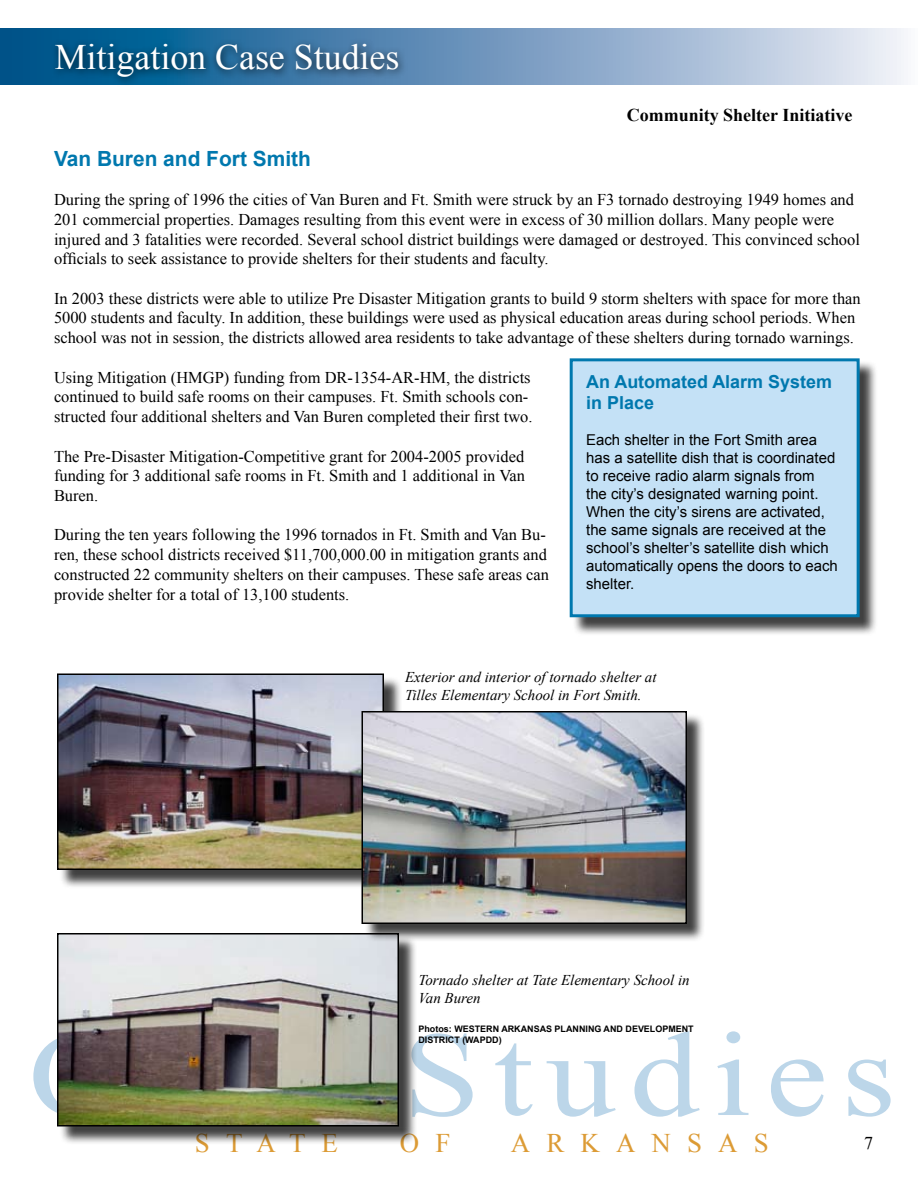
<style>
.page{position:relative;width:918px;height:1188px;background:#fff}
.page>*{position:absolute;margin:0;border:0;box-sizing:border-box;transform-origin:0 0}
.t1{font:120.45px "Times New Roman";letter-spacing:.1em;color:#bcd6e9;scale:1.15 1}
.t2{font:35.85px "Times New Roman";color:#fff}
.t3{font:26.85px "Times New Roman";letter-spacing:.6em;color:#dc9b35}
.t4{font:700 20.85px "Arial";color:#0078ae}
.t5{font:700 18px/21.5px "Arial";color:#0078ae}
.t6{font:700 18px "Times New Roman";color:#000}
.t7{font:18px "Times New Roman";color:#000}
.t8{font:16.5px/19.8px "Times New Roman";color:#000}
.t9{font:15px/18px "Arial";color:#000}
.t10{font:italic 15px/18px "Times New Roman";color:#000}
.t11{font:700 9px/10.8px "Arial";color:#000}
</style>
<div class="page">
<svg style="left:1px;top:29px;width:903px;height:56px;background:#5187b0"></svg>
<div style="left:49px;top:38px;width:869px;height:78px;background:#000;opacity:.75"></div>
<div style="left:572px;top:361px;width:320px;height:281px;background:#000;opacity:.75"></div>
<div style="left:571px;top:360px;width:287px;height:256px;background:#c4e1f6"></div>
<div style="left:570px;top:358px;width:290px;height:259px;border:3px solid #0078ae"></div>
<div style="left:59px;top:935px;width:365px;height:216px;background:#000;opacity:.75"></div>
<img style="left:59px;top:935px;width:338px;height:189px">
<div style="left:57px;top:933px;width:342px;height:193px;border:1px solid #000"></div>
<div style="left:59px;top:676px;width:350px;height:219px;background:#000;opacity:.75"></div>
<img style="left:59px;top:675px;width:323px;height:193px">
<div style="left:57px;top:673px;width:327px;height:197px;border:1px solid #000"></div>
<div style="left:364px;top:713px;width:348px;height:236px;background:#000;opacity:.75"></div>
<img style="left:364px;top:713px;width:321px;height:209px">
<div style="left:362px;top:711px;width:325px;height:213px;border:1px solid #000"></div>
<h2 class="t2" style="left:55px;top:33px;width:346px">Mitigation Case Studies</h2>
<p class="t6" style="left:627px;top:103px;width:227px">Community Shelter Initiative</p>
<p class="t4" style="left:54px;top:145px;width:258px">Van Buren and Fort Smith</p>
<p class="t8" style="left:54px;top:189px;width:807px">During the spring of 1996 the cities of Van Buren and Ft. Smith were struck by an F3 tornado destroying 1949 homes and 201 commercial properties. Damages resulting from this event were in excess of 30 million dollars. Many people were injured and 3 fatalities were recorded. Several school district buildings were damaged or destroyed. This convinced school officials to seek assistance to provide shelters for their students and faculty.</p>
<p class="t8" style="left:54px;top:288px;width:808px">In 2003 these districts were able to utilize Pre Disaster Mitigation grants to build 9 storm shelters with space for more than<br>5000 students and faculty. In addition, these buildings were used as physical education areas during school periods. When school was not in session, the districts allowed area residents to take advantage of these shelters during tornado warnings.</p>
<p class="t8" style="left:54px;top:367px;width:480px">Using Mitigation (HMGP) funding from DR-1354-AR-HM, the districts continued to build safe rooms on their campuses. Ft. Smith schools con&shy;structed four additional shelters and Van Buren completed their first two.</p>
<p class="t8" style="left:54px;top:446px;width:472px;text-align:justify">The Pre-Disaster Mitigation-Competitive grant for 2004-2005 provided funding for 3 additional safe rooms in Ft. Smith and 1 additional in Van Buren.</p>
<p class="t8" style="left:54px;top:525px;width:497px">During the ten years following the 1996 tornados in Ft. Smith and Van Bu&shy;ren, these school districts received $11,700,000.00 in mitigation grants and constructed 22 community shelters on their campuses. These safe areas can provide shelter for a total of 13,100 students.</p>
<p class="t5" style="left:586px;top:371px;width:247px">An Automated Alarm System in Place</p>
<p class="t9" style="left:586px;top:431px;width:253px">Each shelter in the Fort Smith area has a satellite dish that is coordinated to receive radio alarm signals from the city’s designated warning point.<br>When the city’s sirens are activated, the same signals are received at the school’s shelter’s satellite dish which automatically opens the doors to each shelter.</p>
<p class="t10" style="left:405px;top:668px;width:253px">Exterior and interior of tornado shelter at<br>Tilles Elementary School in Fort Smith.</p>
<p class="t10" style="left:418px;top:971px;width:273px">Tornado shelter at Tate Elementary School in<br>Van Buren</p>
<p class="t11" style="left:418px;top:1024px;width:277px">Photos: WESTERN ARKANSAS PLANNING AND DEVELOPMENT<br>DISTRICT (WAPDD)</p>
<h1 class="t1" style="left:28px;top:994px;width:755px">Case Studies</h1>
<h3 class="t3" style="left:195px;top:1125px;width:145px">STATE</h3>
<h3 class="t3" style="left:400px;top:1125px;width:52px">O F</h3>
<h3 class="t3" style="left:511px;top:1125px;width:259px">ARKANSAS</h3>
<p class="t7" style="left:864px;top:1131px;width:10px">7</p>
</div>
